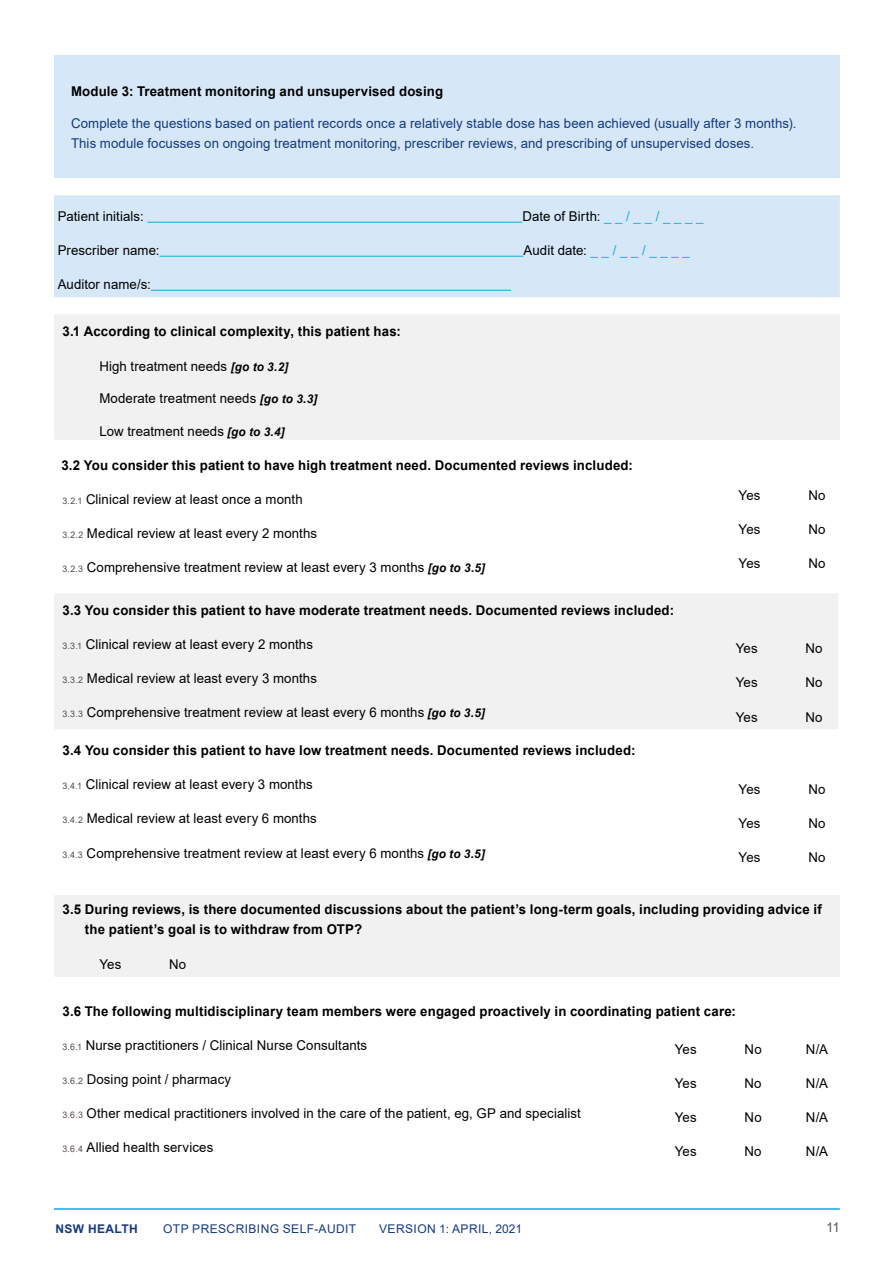
<style>
.page{position:relative;width:893px;height:1263px;background:#fff}
.page>*{position:absolute;margin:0;border:0;box-sizing:border-box;transform-origin:0 0}
.t1{font:13.5px "Arial";letter-spacing:.005em;color:#000}
.t2{font:700 13.5px/19.5px "Arial";letter-spacing:.015em;color:#000}
.t3{font:13.5px/19.5px "Arial";letter-spacing:.005em;color:#15397f}
.t4{font:13.5px "Arial";color:#58595b}
.t5{font:12px "Arial";letter-spacing:.035em;color:#15397f}
.t6{font:700 12px "Arial";letter-spacing:.035em;color:#15397f}
.s1{color:#0baae2}
.s2{font-weight:700;font-style:italic;font-size:12px}
.s3{font-size:9px;color:#524b48}
</style>
<div class="page">
<hr style="left:54px;top:1208px;width:786px;height:2px;background:#0baae2">
<div style="left:54px;top:56px;width:786px;height:122px;background:#d6e8f8"></div>
<div style="left:54px;top:195px;width:786px;height:102px;background:#d6e8f8"></div>
<hr style="left:147px;top:222px;width:375px;height:1px;background:#0baae2">
<hr style="left:159px;top:256px;width:364px;height:1px;background:#0baae2">
<hr style="left:151px;top:290px;width:360px;height:1px;background:#0baae2">
<div style="left:54px;top:315px;width:786px;height:125px;background:#f1f1f2"></div>
<div style="left:54px;top:593px;width:784px;height:136px;background:#f1f1f2"></div>
<div style="left:54px;top:895px;width:786px;height:82px;background:#f1f1f2"></div>
<p class="t2" style="left:71px;top:82px;width:374px">Module 3: Treatment monitoring and unsupervised dosing</p>
<p class="t3" style="left:71px;top:114px;width:727px">Complete the questions based on patient records once a relatively stable dose has been achieved (usually after 3 months).<br>This module focusses on ongoing treatment monitoring, prescriber reviews, and prescribing of unsupervised doses.</p>
<p class="t1" style="left:58px;top:207px;width:87px">Patient initials:</p>
<p class="t1" style="left:522px;top:207px;width:182px">Date of Birth: <span class="s1">_ _ / _ _ / _ _ _ _</span></p>
<p class="t1" style="left:58px;top:241px;width:103px">Prescriber name:</p>
<p class="t1" style="left:524px;top:241px;width:168px">Audit date: <span class="s1">_ _ / _ _ / _ _ _ _</span></p>
<p class="t1" style="left:58px;top:275px;width:95px">Auditor name/s:</p>
<p class="t2" style="left:63px;top:322px;width:340px">3.1 According to clinical complexity, this patient has:</p>
<p class="t1" style="left:99px;top:357px;width:190px">High treatment needs <span class="s2">[go to 3.2]</span></p>
<p class="t1" style="left:99px;top:389px;width:219px">Moderate treatment needs <span class="s2">[go to 3.3]</span></p>
<p class="t1" style="left:99px;top:422px;width:187px">Low treatment needs <span class="s2">[go to 3.4]</span></p>
<p class="t2" style="left:61px;top:455px;width:573px">3.2 You consider this patient to have high treatment need. Documented reviews included:</p>
<p class="t1" style="left:63px;top:490px;width:242px"><span class="s3">3.2.1</span> Clinical review at least once a month</p>
<p class="t1" style="left:738px;top:486px;width:23px">Yes</p>
<p class="t1" style="left:808px;top:486px;width:19px">No</p>
<p class="t1" style="left:63px;top:524px;width:256px"><span class="s3">3.2.2</span> Medical review at least every 2 months</p>
<p class="t1" style="left:738px;top:520px;width:23px">Yes</p>
<p class="t1" style="left:808px;top:520px;width:19px">No</p>
<p class="t1" style="left:63px;top:558px;width:424px"><span class="s3">3.2.3</span> Comprehensive treatment review at least every 3 months <span class="s2">[go to 3.5]</span></p>
<p class="t1" style="left:738px;top:554px;width:23px">Yes</p>
<p class="t1" style="left:808px;top:554px;width:19px">No</p>
<p class="t2" style="left:63px;top:601px;width:613px">3.3 You consider this patient to have moderate treatment needs. Documented reviews included:</p>
<p class="t1" style="left:63px;top:635px;width:252px"><span class="s3">3.3.1</span> Clinical review at least every 2 months</p>
<p class="t1" style="left:736px;top:639px;width:23px">Yes</p>
<p class="t1" style="left:805px;top:639px;width:19px">No</p>
<p class="t1" style="left:63px;top:669px;width:256px"><span class="s3">3.3.2</span> Medical review at least every 3 months</p>
<p class="t1" style="left:736px;top:673px;width:23px">Yes</p>
<p class="t1" style="left:805px;top:673px;width:19px">No</p>
<p class="t1" style="left:63px;top:703px;width:424px"><span class="s3">3.3.3</span> Comprehensive treatment review at least every 6 months <span class="s2">[go to 3.5]</span></p>
<p class="t1" style="left:736px;top:707px;width:23px">Yes</p>
<p class="t1" style="left:805px;top:707px;width:19px">No</p>
<p class="t2" style="left:62px;top:741px;width:574px">3.4 You consider this patient to have low treatment needs. Documented reviews included:</p>
<p class="t1" style="left:63px;top:775px;width:252px"><span class="s3">3.4.1</span> Clinical review at least every 3 months</p>
<p class="t1" style="left:738px;top:780px;width:23px">Yes</p>
<p class="t1" style="left:808px;top:780px;width:19px">No</p>
<p class="t1" style="left:63px;top:809px;width:256px"><span class="s3">3.4.2</span> Medical review at least every 6 months</p>
<p class="t1" style="left:738px;top:814px;width:23px">Yes</p>
<p class="t1" style="left:808px;top:814px;width:19px">No</p>
<p class="t1" style="left:63px;top:843px;width:424px"><span class="s3">3.4.3</span> Comprehensive treatment review at least every 6 months <span class="s2">[go to 3.5]</span></p>
<p class="t1" style="left:738px;top:848px;width:23px">Yes</p>
<p class="t1" style="left:808px;top:848px;width:19px">No</p>
<p class="t2" style="left:85px;top:900px;width:738px;text-indent:-22px">3.5 During reviews, is there documented discussions about the patient’s long-term goals, including providing advice if the patient’s goal is to withdraw from OTP?</p>
<p class="t1" style="left:99px;top:955px;width:23px">Yes</p>
<p class="t1" style="left:169px;top:955px;width:19px">No</p>
<p class="t2" style="left:63px;top:1001px;width:675px">3.6 The following multidisciplinary team members were engaged proactively in coordinating patient care:</p>
<p class="t1" style="left:63px;top:1036px;width:306px"><span class="s3">3.6.1</span> Nurse practitioners / Clinical Nurse Consultants</p>
<p class="t1" style="left:675px;top:1040px;width:23px">Yes</p>
<p class="t1" style="left:745px;top:1040px;width:19px">No</p>
<p class="t1" style="left:806px;top:1040px;width:24px">N/A</p>
<p class="t1" style="left:63px;top:1070px;width:170px"><span class="s3">3.6.2</span> Dosing point / pharmacy</p>
<p class="t1" style="left:675px;top:1074px;width:23px">Yes</p>
<p class="t1" style="left:745px;top:1074px;width:19px">No</p>
<p class="t1" style="left:806px;top:1074px;width:24px">N/A</p>
<p class="t1" style="left:63px;top:1104px;width:520px"><span class="s3">3.6.3</span> Other medical practitioners involved in the care of the patient, eg, GP and specialist</p>
<p class="t1" style="left:675px;top:1108px;width:23px">Yes</p>
<p class="t1" style="left:745px;top:1108px;width:19px">No</p>
<p class="t1" style="left:806px;top:1108px;width:24px">N/A</p>
<p class="t1" style="left:63px;top:1138px;width:152px"><span class="s3">3.6.4</span> Allied health services</p>
<p class="t1" style="left:675px;top:1142px;width:23px">Yes</p>
<p class="t1" style="left:745px;top:1142px;width:19px">No</p>
<p class="t1" style="left:806px;top:1142px;width:24px">N/A</p>
<p class="t6" style="left:55px;top:1220px;width:84px">NSW HEALTH</p>
<p class="t5" style="left:163px;top:1220px;width:195px">OTP PRESCRIBING SELF-AUDIT</p>
<p class="t5" style="left:379px;top:1220px;width:144px">VERSION 1: APRIL, 2021</p>
<p class="t4" style="left:826px;top:1218px;width:15px">11</p>
</div>
